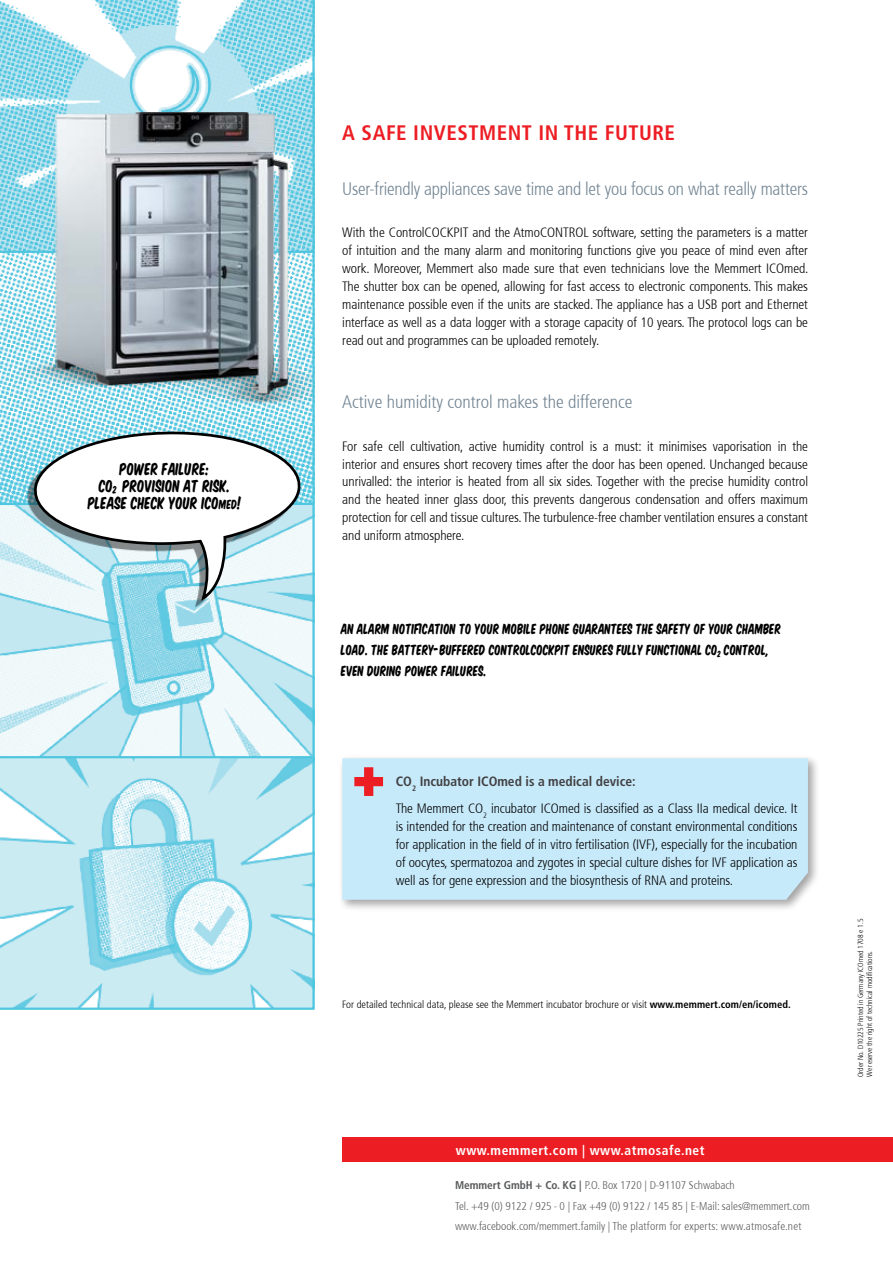
<style>
.page{position:relative;width:893px;height:1263px;background:#fff}
.page>*{position:absolute;margin:0;border:0;box-sizing:border-box;transform-origin:0 0}
.t1{font:700 condensed 21px "Frutiger";letter-spacing:.025em;color:#ed1d24}
.t2{font:300 condensed 18px "Frutiger";letter-spacing:-.01em;color:#708391}
.t3{font:15.9px/17.1px "Komika Title";color:#000;text-align:center}
.t4{font:300 condensed 13.5px/18px "Frutiger";letter-spacing:-.005em;color:#000;text-align:justify}
.t5{font:13.5px/21px "Komika Title";color:#000}
.t6{font:700 condensed 13.5px "Frutiger";letter-spacing:.04em;color:#fff}
.t7{font:300 condensed 11.25px/20.1px "Frutiger";color:#58595b}
.t8{font:300 condensed 10.5px "Frutiger";letter-spacing:.005em;color:#000}
.t9{font:300 condensed 7.5px/9px "Frutiger";letter-spacing:-.005em;color:#000}
.s1{font-size:12.15px}
.s2{font-weight:700;color:#414042}
.s3{font-weight:700}
</style>
<div class="page">
<div style="left:342px;top:1137px;width:551px;height:25px;background:#ed1d24"></div>
<svg style="left:0;top:0;width:315px;height:1010px"></svg>
<hr style="left:0;top:503px;width:314px;height:2px;background:#4fc6e0">
<hr style="left:0;top:756px;width:312px;height:2px;background:#4fc6e0">
<img style="left:0;top:113px;width:315px;height:297px">
<svg style="left:27px;top:429px;width:277px;height:175px"></svg>
<div style="left:339px;top:754px;width:481px;height:158px;background:#000;opacity:.36"></div>
<div style="left:342px;top:758px;width:466px;height:142px;background:#c7eafb"></div>
<svg style="left:354px;top:767px;width:29px;height:29px"></svg>
<p class="t3" style="left:88px;top:459px;width:155px">POWER FAILURE:<br>CO² PROVISION AT RISK.<br>PLEASE CHECK YOUR ICO<span class="s1">MED</span>!</p>
<h1 class="t1" style="left:342px;top:121px;width:334px">A SAFE INVESTMENT IN THE FUTURE</h1>
<h2 class="t2" style="left:342px;top:178px;width:467px">User-friendly appliances save time and let you focus on what really matters</h2>
<p class="t4" style="left:342px;top:223px;width:468px">With the ControlCOCKPIT and the AtmoCONTROL software, setting the parameters is a matter of intuition and the many alarm and monitoring functions give you peace of mind even after work. Moreover, Memmert also made sure that even technicians love the Memmert ICOmed.<br>The shutter box can be opened, allowing for fast access to electronic components. This makes maintenance possible even if the units are stacked. The appliance has a USB port and Ethernet interface as well as a data logger with a storage capacity of 10 years. The protocol logs can be read out and programmes can be uploaded remotely.</p>
<h2 class="t2" style="left:342px;top:392px;width:292px">Active humidity control makes the difference</h2>
<p class="t4" style="left:342px;top:437px;width:467px">For safe cell cultivation, active humidity control is a must: it minimises vaporisation in the interior and ensures short recovery times after the door has been opened. Unchanged because unrivalled: the interior is heated from all six sides. Together with the precise humidity control and the heated inner glass door, this prevents dangerous condensation and offers maximum protection for cell and tissue cultures. The turbulence-free chamber ventilation ensures a constant and uniform atmosphere.</p>
<p class="t5" style="left:341px;top:617px;width:442px">AN ALARM NOTIFICATION TO YOUR MOBILE PHONE GUARANTEES THE SAFETY OF YOUR CHAMBER<br>LOAD. THE BATTERY-BUFFERED CONTROLCOCKPIT ENSURES FULLY FUNCTIONAL CO² CONTROL,<br>EVEN DURING POWER FAILURES.</p>
<p class="t4" style="left:396px;top:768px;width:403px;line-height:27px"><span class="s2">CO</span><sub>2</sub> <span class="s2">Incubator ICOmed is a medical device:<br></span>The Memmert CO<sub>2</sub> incubator ICOmed is classified as a Class IIa medical device. It</p>
<p class="t4" style="left:396px;top:818px;width:403px">is intended for the creation and maintenance of constant environmental conditions for application in the field of in vitro fertilisation (IVF), especially for the incubation of oocytes, spermatozoa and zygotes in special culture dishes for IVF application as well as for gene expression and the biosynthesis of RNA and proteins.</p>
<p class="t8" style="left:342px;top:998px;width:450px">For detailed technical data, please see the Memmert incubator brochure or visit <span class="s3">www.memmert.com/en/icomed.</span></p>
<p class="t6" style="left:456px;top:1142px;width:250px">www.memmert.com | www.atmosafe.net</p>
<p class="t7" style="left:455px;top:1176px;width:356px"><span class="s3">Memmert GmbH + Co. KG |</span> P.O. Box 1720 | D-91107 Schwabach<br>Tel. +49 (0) 9122 / 925 - 0 | Fax +49 (0) 9122 / 145 85 | E-Mail: sales@memmert.com www.facebook.com/memmert.family | The platform for experts: www.atmosafe.net</p>
<p class="t9" style="left:856px;top:1077px;width:160px;rotate:-90deg">Order No. D10225 Printed in Germany ICOmed 1708 e 1.5<br>We reserve the right of technical modifications.</p>
</div>
